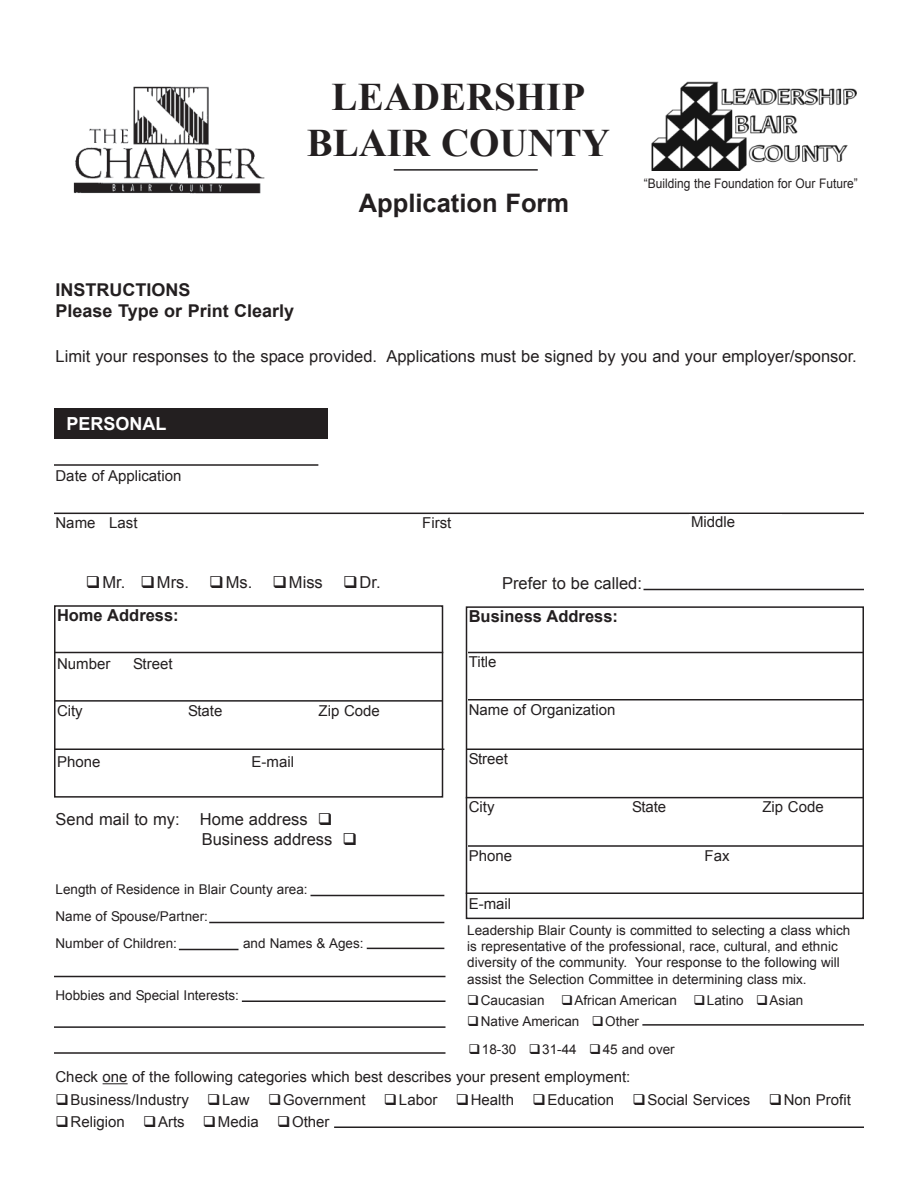
<style>
.page{position:relative;width:918px;height:1188px;background:#fff}
.page>*{position:absolute;margin:0;border:0;box-sizing:border-box;transform-origin:0 0}
.t1{font:700 39px/46.8px "Times New Roman";color:#231f20;text-align:center}
.t2{font:700 25.5px "Arial";color:#231f20}
.t3{font:700 18px "Arial";color:#fff}
.t4{font:700 17.7px/21.1px "Arial";color:#231f20}
.t5{font:16.5px/20px "Arial";color:#231f20}
.t6{font:700 16.5px "Arial";color:#231f20}
.t7{font:15px "Arial";color:#231f20}
.t8{font:13.5px/16.2px "Arial";color:#231f20}
.t9{font:13.2px "Arial";color:#231f20;scale:.91 1}
</style>
<div class="page">
<img style="left:73px;top:86px;width:192px;height:108px">
<img style="left:651px;top:81px;width:205px;height:90px">
<hr style="left:394px;top:169px;width:144px;height:2px;background:#231f20">
<div style="left:54px;top:408px;width:273px;height:31px;background:#231f20"></div>
<hr style="left:54px;top:464px;width:264px;height:2px;background:#231f20">
<hr style="left:54px;top:513px;width:810px;height:1px;background:#231f20">
<div style="left:54px;top:605px;width:389px;height:193px;border:2px solid #231f20"></div>
<hr style="left:54px;top:652px;width:389px;height:1px;background:#231f20">
<hr style="left:54px;top:700px;width:388px;height:2px;background:#231f20">
<hr style="left:54px;top:748px;width:390px;height:2px;background:#231f20">
<hr style="left:310px;top:895px;width:134px;height:1px;background:#231f20">
<hr style="left:209px;top:922px;width:235px;height:1px;background:#231f20">
<hr style="left:179px;top:949px;width:60px;height:1px;background:#231f20">
<hr style="left:367px;top:948px;width:77px;height:1px;background:#231f20">
<hr style="left:54px;top:976px;width:392px;height:1px;background:#231f20">
<hr style="left:242px;top:1000px;width:204px;height:2px;background:#231f20">
<hr style="left:54px;top:1026px;width:392px;height:2px;background:#231f20">
<hr style="left:54px;top:1052px;width:392px;height:2px;background:#231f20">
<svg style="left:103px;top:1083px;width:25px;height:1px"></svg>
<hr style="left:334px;top:1126px;width:530px;height:2px;background:#231f20">
<div style="left:466px;top:606px;width:398px;height:313px;border:2px solid #231f20"></div>
<hr style="left:468px;top:652px;width:396px;height:1px;background:#231f20">
<hr style="left:468px;top:699px;width:396px;height:2px;background:#231f20">
<hr style="left:467px;top:748px;width:397px;height:2px;background:#231f20">
<hr style="left:466px;top:797px;width:398px;height:1px;background:#231f20">
<hr style="left:468px;top:845px;width:396px;height:2px;background:#231f20">
<hr style="left:466px;top:892px;width:398px;height:2px;background:#231f20">
<hr style="left:644px;top:589px;width:220px;height:1px;background:#231f20">
<hr style="left:642px;top:1024px;width:222px;height:2px;background:#231f20">
<h1 class="t1" style="left:307px;top:73px;width:305px">LEADERSHIP<br>BLAIR COUNTY</h1>
<h2 class="t2" style="left:359px;top:189px;width:212px">Application Form</h2>
<p class="t9" style="left:644px;top:176px;width:237px">“Building the Foundation for Our Future”</p>
<h3 class="t4" style="left:56px;top:279px;width:240px">INSTRUCTIONS<br>Please Type or Print Clearly</h3>
<p class="t5" style="left:56px;top:347px;width:803px">Limit your responses to the space provided. Applications must be signed by you and your employer/sponsor.</p>
<h3 class="t3" style="left:67px;top:414px;width:102px">PERSONAL</h3>
<p class="t7" style="left:56px;top:467px;width:127px">Date of Application</p>
<p class="t7" style="left:56px;top:514px;width:84px">Name Last</p>
<p class="t7" style="left:422px;top:514px;width:31px">First</p>
<p class="t7" style="left:691px;top:513px;width:46px">Middle</p>
<p class="t5" style="left:86px;top:572px;width:296px">❑Mr. ❑Mrs. ❑Ms. ❑Miss ❑Dr.</p>
<p class="t6" style="left:57px;top:606px;width:123px">Home Address:</p>
<p class="t7" style="left:57px;top:656px;width:55px">Number</p>
<p class="t7" style="left:133px;top:656px;width:41px">Street</p>
<p class="t7" style="left:57px;top:703px;width:27px">City</p>
<p class="t7" style="left:188px;top:703px;width:36px">State</p>
<p class="t7" style="left:319px;top:703px;width:63px">Zip Code</p>
<p class="t7" style="left:57px;top:753px;width:45px">Phone</p>
<p class="t7" style="left:252px;top:753px;width:44px">E-mail</p>
<p class="t5" style="left:202px;top:810px;width:157px;text-indent:-146px">Send mail to my: Home address ❑<br>Business address ❑</p>
<p class="t8" style="left:56px;top:876px;width:254px;line-height:27px">Length of Residence in Blair County area:<br>Name of Spouse/Partner:<br>Number of Children:</p>
<p class="t8" style="left:243px;top:936px;width:122px">and Names &amp; Ages:</p>
<p class="t8" style="left:56px;top:987px;width:185px">Hobbies and Special Interests:</p>
<p class="t5" style="left:502px;top:573px;width:141px">Prefer to be called:</p>
<p class="t6" style="left:469px;top:608px;width:151px">Business Address:</p>
<p class="t7" style="left:469px;top:653px;width:29px">Title</p>
<p class="t7" style="left:469px;top:702px;width:148px">Name of Organization</p>
<p class="t7" style="left:469px;top:750px;width:41px">Street</p>
<p class="t7" style="left:469px;top:799px;width:27px">City</p>
<p class="t7" style="left:632px;top:799px;width:36px">State</p>
<p class="t7" style="left:762px;top:799px;width:63px">Zip Code</p>
<p class="t7" style="left:469px;top:847px;width:45px">Phone</p>
<p class="t7" style="left:705px;top:847px;width:27px">Fax</p>
<p class="t7" style="left:469px;top:896px;width:44px">E-mail</p>
<p class="t8" style="left:467px;top:922px;width:385px">Leadership Blair County is committed to selecting a class which is representative of the professional, race, cultural, and ethnic diversity of the community. Your response to the following will assist the Selection Committee in determining class mix.</p>
<p class="t8" style="left:467px;top:992px;width:338px">❑Caucasian ❑African American ❑Latino ❑Asian</p>
<p class="t8" style="left:467px;top:1013px;width:173px">❑Native American ❑Other</p>
<p class="t8" style="left:468px;top:1041px;width:208px">❑18-30 ❑31-44 ❑45 and over</p>
<p class="t7" style="left:56px;top:1069px;width:576px">Check one of the following categories which best describes your present employment:</p>
<p class="t7" style="left:56px;top:1091px;width:797px">❑Business/Industry ❑Law ❑Government ❑Labor ❑Health ❑Education ❑Social Services ❑Non Profit</p>
<p class="t7" style="left:55px;top:1114px;width:276px">❑Religion ❑Arts ❑Media ❑Other</p>
</div>
